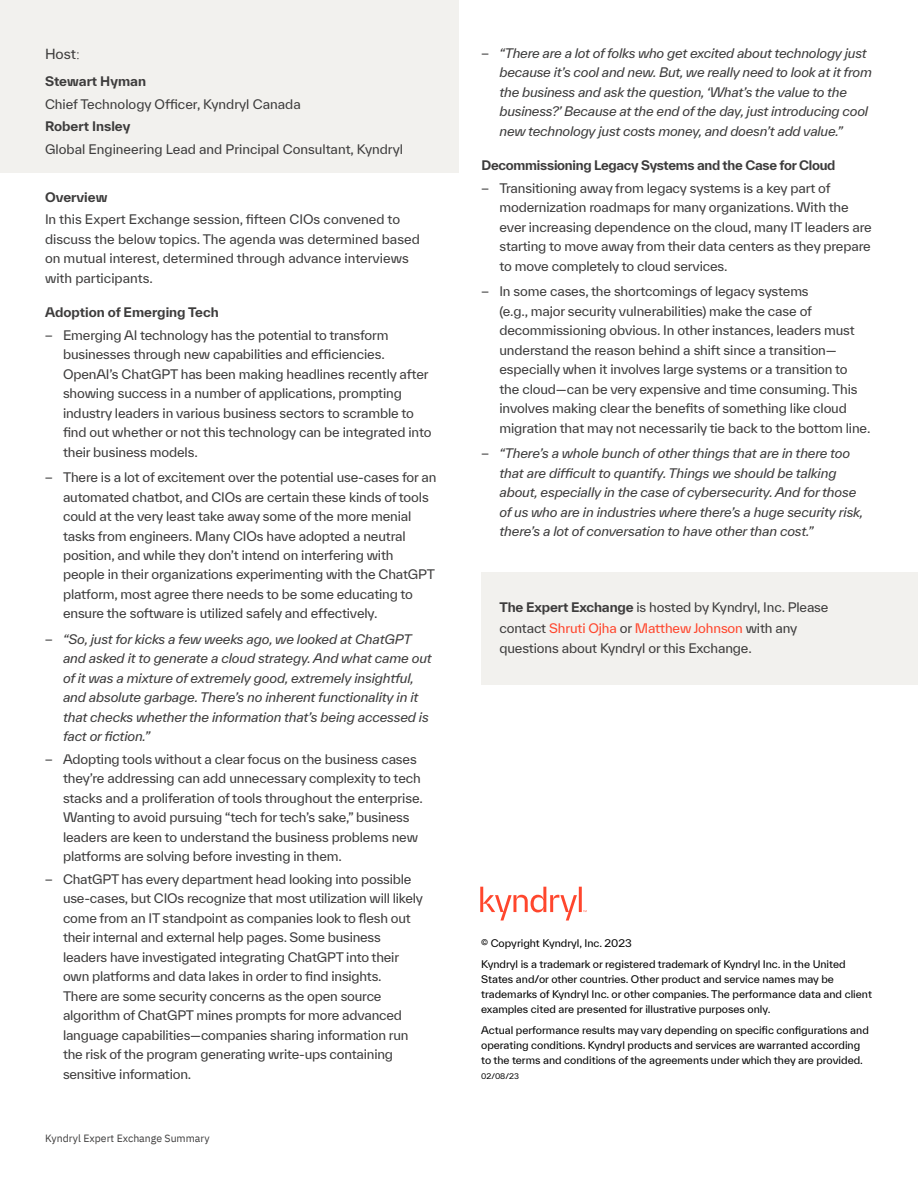
<style>
.page{position:relative;width:918px;height:1188px;background:#fff}
.page>*{position:absolute;margin:0;border:0;box-sizing:border-box;transform-origin:0 0}
.t1{font:13.5px "TWK Everett";color:#3d3c3c}
.t2{font:12.75px/19.5px "TWK Everett";letter-spacing:-.01em;color:#3d3c3c}
.t3{font:italic 12.75px/19.5px "TWK Everett";letter-spacing:-.01em;color:#3d3c3c}
.t4{font:700 12.75px "TWK Everett";letter-spacing:-.01em;color:#3d3c3c}
.t5{font:10.5px "IBM Plex Sans";color:#3d3c3c}
.t6{font:10.2px/15px "TWK Everett";color:#000}
.t7{font:7.5px "TWK Everett";color:#000}
.s1{font-family:"IBM Plex Sans";font-weight:300}
.s2{font-family:"IBM Plex Sans"}
.s3{font-family:"IBM Plex Sans";font-style:normal}
.s4{font-weight:700}
.s5{color:#ff462d}
.s6{font-size:7.5px}
</style>
<div class="page">
<div style="left:0;top:0;width:459px;height:172px;background:#f2f1ee"></div>
<div style="left:482px;top:572px;width:436px;height:113px;background:#f2f1ee"></div>
<svg style="left:480px;top:887px;width:107px;height:34px"></svg>
<p class="t1" style="left:45px;top:45px;width:36px">Host<span class="s1">:</span></p>
<p class="t4" style="left:45px;top:72px;width:103px">Stewart Hyman</p>
<p class="t2" style="left:45px;top:94px;width:257px">Chief Technology Officer, Kyndryl Canada</p>
<p class="t4" style="left:45px;top:117px;width:87px">Robert Insley</p>
<p class="t2" style="left:45px;top:139px;width:360px">Global Engineering Lead and Principal Consultant, Kyndryl</p>
<p class="t4" style="left:45px;top:188px;width:64px">Overview</p>
<p class="t2" style="left:45px;top:209px;width:376px">In this Expert Exchange session, fifteen CIOs convened to discuss the below topics. The agenda was determined based on mutual interest, determined through advance interviews with participants.</p>
<p class="t4" style="left:45px;top:303px;width:175px">Adoption of Emerging Tech</p>
<p class="t2" style="left:63px;top:325px;width:370px;text-indent:-18px"><span class="s2">–</span> Emerging AI technology has the potential to transform businesses through new capabilities and efficiencies.<br>OpenAI’s ChatGPT has been making headlines recently after showing success in a number of applications, prompting industry leaders in various business sectors to scramble to find out whether or not this technology can be integrated into their business models.</p>
<p class="t2" style="left:63px;top:467px;width:375px;text-indent:-18px"><span class="s2">–</span> There is a lot of excitement over the potential use-cases for an automated chatbot, and CIOs are certain these kinds of tools could at the very least take away some of the more menial tasks from engineers. Many CIOs have adopted a neutral position, and while they don’t intend on interfering with people in their organizations experimenting with the ChatGPT platform, most agree there needs to be some educating to ensure the software is utilized safely and effectively.</p>
<p class="t3" style="left:63px;top:629px;width:370px;text-indent:-18px"><span class="s3">–</span> “So, just for kicks a few weeks ago, we looked at ChatGPT and asked it to generate a cloud strategy. And what came out of it was a mixture of extremely good, extremely insightful, and absolute garbage. There’s no inherent functionality in it that checks whether the information that’s being accessed is fact or fiction.”</p>
<p class="t2" style="left:63px;top:749px;width:361px;text-indent:-18px"><span class="s2">–</span> Adopting tools without a clear focus on the business cases they’re addressing can add unnecessary complexity to tech stacks and a proliferation of tools throughout the enterprise.<br>Wanting to avoid pursuing “tech for tech’s sake,” business leaders are keen to understand the business problems new platforms are solving before investing in them.</p>
<p class="t2" style="left:63px;top:869px;width:362px;text-indent:-18px"><span class="s2">–</span> ChatGPT has every department head looking into possible use-cases, but CIOs recognize that most utilization will likely come from an IT standpoint as companies look to flesh out their internal and external help pages. Some business leaders have investigated integrating ChatGPT into their own platforms and data lakes in order to find insights.<br>There are some security concerns as the open source algorithm of ChatGPT mines prompts for more advanced language capabilities—companies sharing information run the risk of the program generating write-ups containing sensitive information.</p>
<p class="t5" style="left:45px;top:1130px;width:166px">Kyndryl Expert Exchange Summary</p>
<p class="t3" style="left:500px;top:43px;width:374px;text-indent:-18px"><span class="s3">–</span> “There are a lot of folks who get excited about technology just because it’s cool and new. But, we really need to look at it from the business and ask the question, ‘What’s the value to the business?’ Because at the end of the day, just introducing cool new technology just costs money, and doesn’t add value.”</p>
<p class="t4" style="left:482px;top:156px;width:355px">Decommissioning Legacy Systems and the Case for Cloud</p>
<p class="t2" style="left:500px;top:178px;width:374px;text-indent:-18px"><span class="s2">–</span> Transitioning away from legacy systems is a key part of modernization roadmaps for many organizations. With the ever increasing dependence on the cloud, many IT leaders are starting to move away from their data centers as they prepare to move completely to cloud services.</p>
<p class="t2" style="left:500px;top:282px;width:372px;text-indent:-18px"><span class="s2">–</span> In some cases, the shortcomings of legacy systems<br>(e.g., major security vulnerabilities) make the case of decommissioning obvious. In other instances, leaders must understand the reason behind a shift since a transition— especially when it involves large systems or a transition to the cloud—can be very expensive and time consuming. This involves making clear the benefits of something like cloud migration that may not necessarily tie back to the bottom line.</p>
<p class="t3" style="left:500px;top:444px;width:365px;text-indent:-18px"><span class="s3">–</span> “There’s a whole bunch of other things that are in there too that are difficult to quantify. Things we should be talking about, especially in the case of cybersecurity. And for those of us who are in industries where there’s a huge security risk, there’s a lot of conversation to have other than cost.”</p>
<p class="t2" style="left:500px;top:597px;width:331px;line-height:20.2px"><span class="s4">The Expert Exchange</span> is hosted by Kyndryl, Inc. Please contact <span class="s5">Shruti Ojha</span> or <span class="s5">Matthew Johnson</span> with any questions about Kyndryl or this Exchange.</p>
<p class="t6" style="left:481px;top:932px;width:366px;line-height:21px"><span class="s6">©</span> Copyright Kyndryl, Inc. 2023<br>Kyndryl is a trademark or registered trademark of Kyndryl Inc. in the United</p>
<p class="t6" style="left:481px;top:971px;width:392px">States and/or other countries. Other product and service names may be trademarks of Kyndryl Inc. or other companies. The performance data and client examples cited are presented for illustrative purposes only.</p>
<p class="t6" style="left:481px;top:1022px;width:389px">Actual performance results may vary depending on specific configurations and operating conditions. Kyndryl products and services are warranted according to the terms and conditions of the agreements under which they are provided.</p>
<p class="t7" style="left:481px;top:1071px;width:39px">02/08/23</p>
</div>
